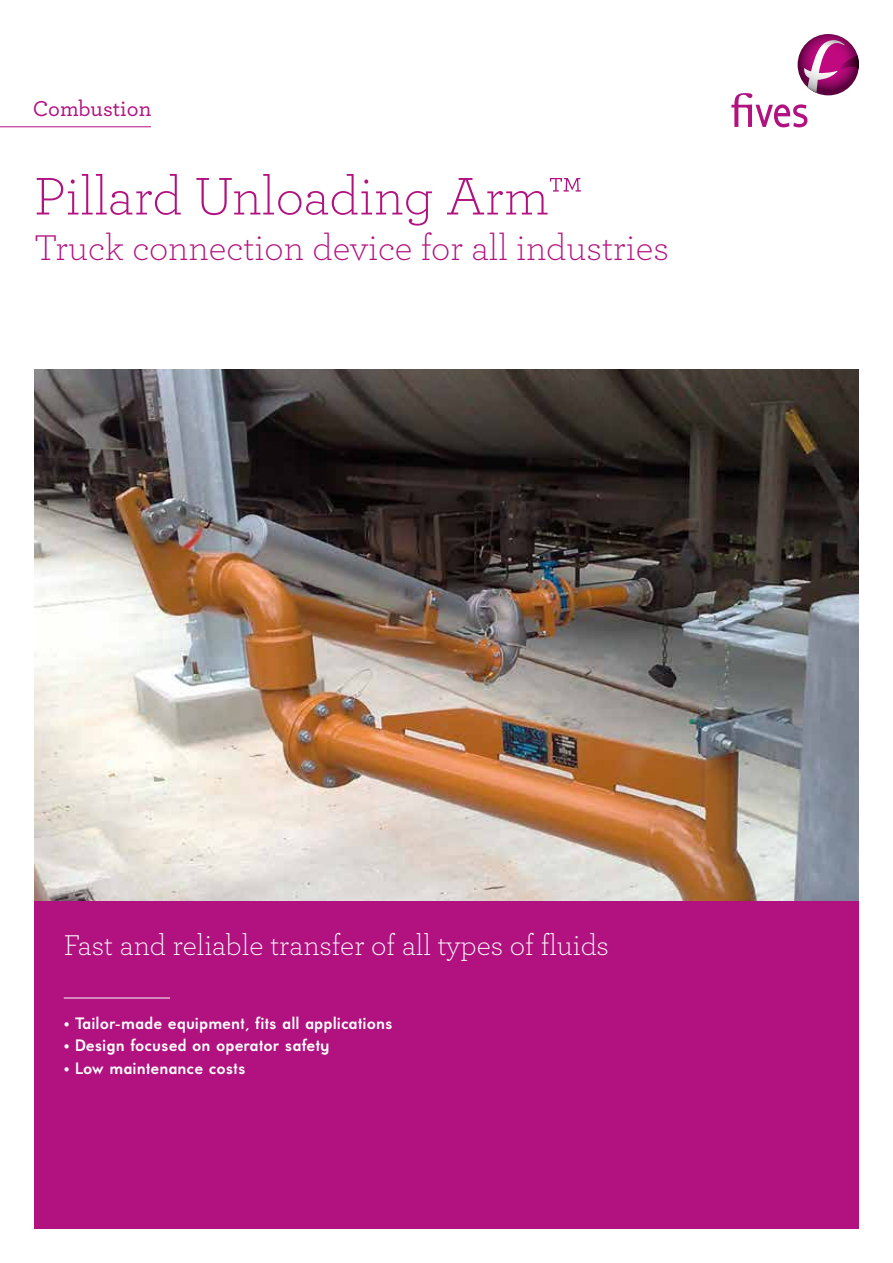
<style>
.page{position:relative;width:893px;height:1263px;background:#fff}
.page>*{position:absolute;margin:0;border:0;box-sizing:border-box;transform-origin:0 0}
.t1{font:300 55.5px "Archer";color:#b11280}
.t2{font:300 37.5px "Archer";color:#b11280}
.t3{font:300 30px "Archer";color:#fff}
.t4{font:500 22.5px "Archer";color:#b11280}
.t5{font:700 16.5px "Universalis ADF Std";color:#fff}
.s1{font-weight:400}
</style>
<div class="page">
<hr style="left:0;top:127px;width:151px;height:1px;background:#b11280">
<img style="left:34px;top:370px;width:825px;height:531px">
<div style="left:34px;top:901px;width:825px;height:328px;background:#b11280"></div>
<hr style="left:64px;top:998px;width:106px;height:1px;background:#fff">
<svg style="left:798px;top:34px;width:61px;height:61px"></svg>
<svg style="left:731px;top:40px;width:128px;height:88px"></svg>
<h3 class="t4" style="left:33px;top:92px;width:120px">Combustion</h3>
<h1 class="t1" style="left:34px;top:160px;width:549px">Pillard Unloading Arm™</h1>
<h2 class="t2" style="left:34px;top:222px;width:636px">Truck connection device for all industries</h2>
<h3 class="t3" style="left:64px;top:926px;width:547px">Fast and reliable transfer of all types of fluids</h3>
<p class="t5" style="left:64px;top:1013px;width:330px"><span class="s1">•</span> Tailor-made equipment, fits all applications</p>
<p class="t5" style="left:64px;top:1035px;width:267px"><span class="s1">•</span> Design focused on operator safety</p>
<p class="t5" style="left:64px;top:1058px;width:183px"><span class="s1">•</span> Low maintenance costs</p>
</div>
